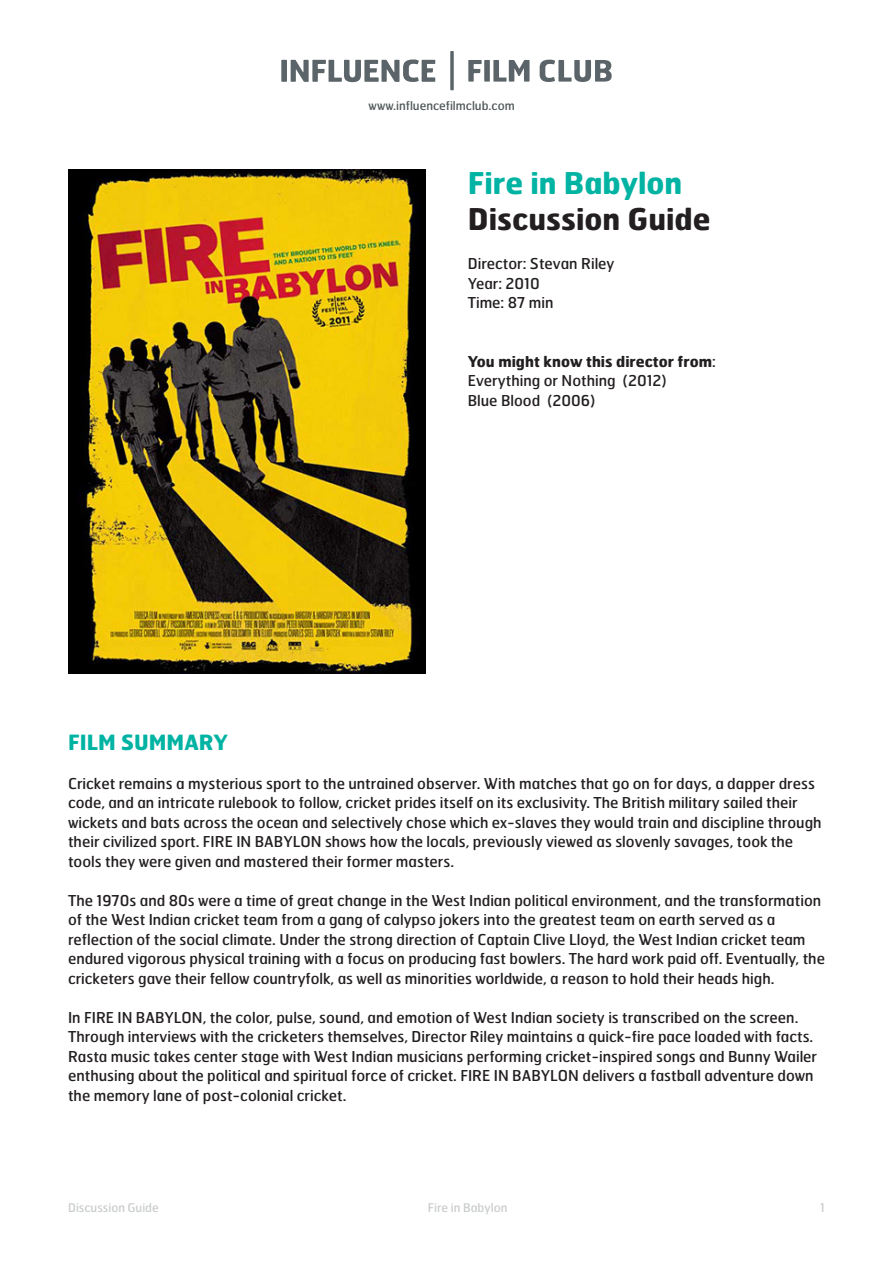
<style>
.page{position:relative;width:893px;height:1263px;background:#fff}
.page>*{position:absolute;margin:0;border:0;box-sizing:border-box;transform-origin:0 0}
.t1{font:700 30px "Hermes";color:#231f20}
.t2{font:700 30px "Hermes";color:#00b3a2}
.t3{font:700 21px "Hermes";color:#00b3a2}
.t4{font:15px/19.5px "Hermes";color:#231f20}
.t5{font:700 15px "Hermes";color:#231f20}
.t6{font:12px "Hermes";color:#cacdcd}
.t7{font:12px "Hermes";color:#505759}
.s1{font-weight:400}
</style>
<div class="page">
<img style="left:68px;top:169px;width:357px;height:504px">
<div style="left:281px;top:60px;width:6px;height:22px;background:#5b6468"></div>
<svg style="left:291px;top:59px;width:144px;height:23px"></svg>
<svg style="left:468px;top:60px;width:62px;height:22px"></svg>
<svg style="left:450px;top:51px;width:4px;height:39px"></svg>
<svg style="left:540px;top:60px;width:72px;height:22px"></svg>
<p class="t7" style="left:368px;top:98px;width:148px">www.influencefilmclub.com</p>
<p class="t2" style="left:468px;top:164px;width:216px">Fire in Babylon</p>
<p class="t1" style="left:468px;top:200px;width:244px">Discussion Guide</p>
<p class="t4" style="left:468px;top:254px;width:148px">Director: Stevan Riley</p>
<p class="t4" style="left:468px;top:273px;width:74px">Year: 2010</p>
<p class="t4" style="left:468px;top:293px;width:87px">Time: 87 min</p>
<p class="t5" style="left:468px;top:351px;width:249px">You might know this director from<span class="s1">:</span></p>
<p class="t4" style="left:468px;top:371px;width:201px">Everything or Nothing (2012)</p>
<p class="t4" style="left:468px;top:390px;width:129px">Blue Blood (2006)</p>
<p class="t3" style="left:68px;top:728px;width:162px">FILM SUMMARY</p>
<p class="t4" style="left:68px;top:773px;width:755px">Cricket remains a mysterious sport to the untrained observer. With matches that go on for days, a dapper dress code, and an intricate rulebook to follow, cricket prides itself on its exclusivity. The British military sailed their wickets and bats across the ocean and selectively chose which ex-slaves they would train and discipline through their civilized sport. FIRE IN BABYLON shows how the locals, previously viewed as slovenly savages, took the tools they were given and mastered their former masters.</p>
<p class="t4" style="left:68px;top:890px;width:758px">The 1970s and 80s were a time of great change in the West Indian political environment, and the transformation of the West Indian cricket team from a gang of calypso jokers into the greatest team on earth served as a reflection of the social climate. Under the strong direction of Captain Clive Lloyd, the West Indian cricket team endured vigorous physical training with a focus on producing fast bowlers. The hard work paid off. Eventually, the cricketers gave their fellow countryfolk, as well as minorities worldwide, a reason to hold their heads high.</p>
<p class="t4" style="left:68px;top:1007px;width:751px">In FIRE IN BABYLON, the color, pulse, sound, and emotion of West Indian society is transcribed on the screen.<br>Through interviews with the cricketers themselves, Director Riley maintains a quick-fire pace loaded with facts.<br>Rasta music takes center stage with West Indian musicians performing cricket-inspired songs and Bunny Wailer enthusing about the political and spiritual force of cricket. FIRE IN BABYLON delivers a fastball adventure down the memory lane of post-colonial cricket.</p>
<p class="t6" style="left:68px;top:1200px;width:92px">Discussion Guide</p>
<p class="t6" style="left:428px;top:1200px;width:81px">Fire in Babylon</p>
<p class="t6" style="left:820px;top:1200px;width:6px">1</p>
</div>
